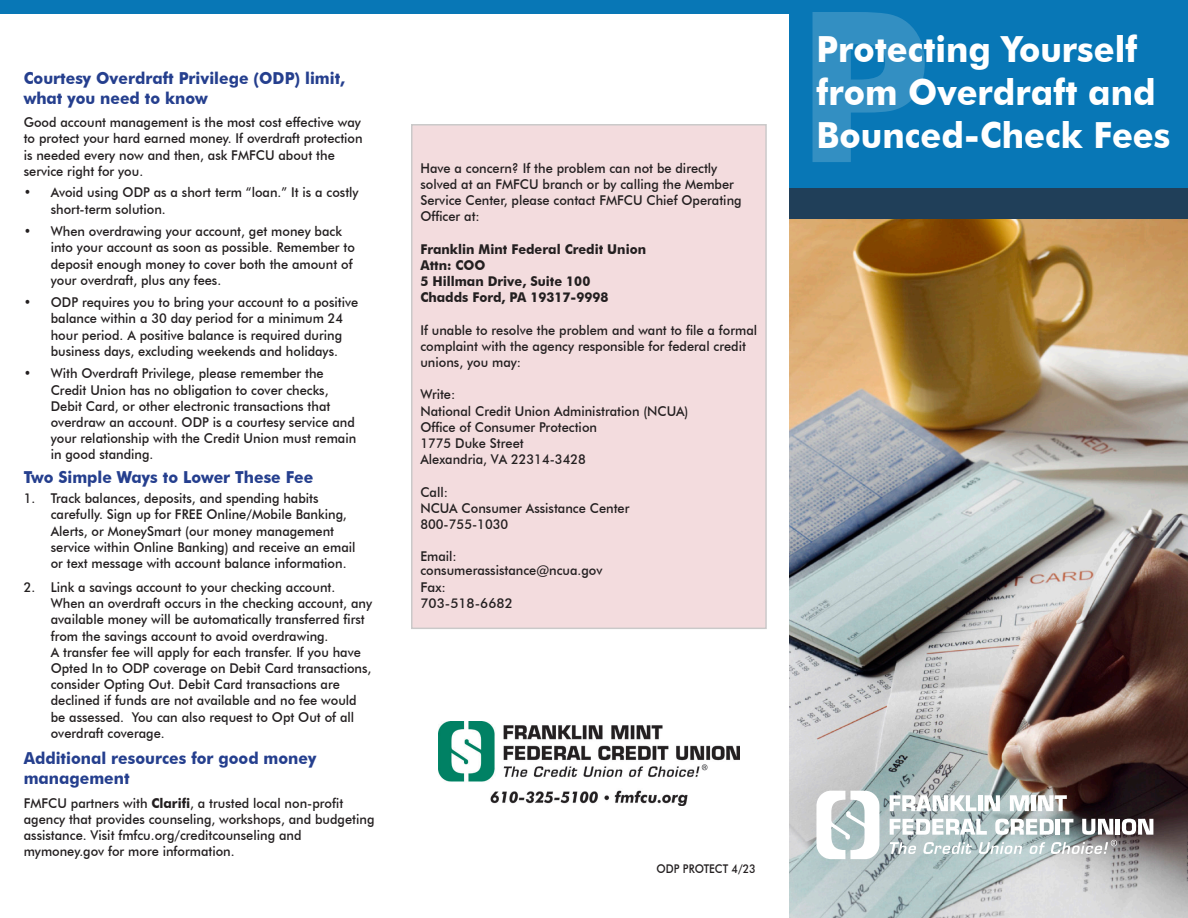
<style>
.page{position:relative;width:1188px;height:918px;background:#fff}
.page>*{position:absolute;margin:0;border:0;box-sizing:border-box;transform-origin:0 0}
.t1{font:700 210px "Futura BT";color:#fff}
.t2{font:700 36px/43.2px "Futura BT";color:#fff;scale:.95 1}
.t3{font:700 16.5px/19.8px "Futura BT";color:#253f8e;scale:.95 1}
.t4{font:500 13.5px/16.2px "Futura BT";color:#231f20;scale:.95 1}
.t5{font:700 13.5px "Futura BT";color:#231f20;scale:.95 1}
.t6{font:500 13.5px "Futura BT";color:#231f20}
.t7{font:500 12px "Futura BT";color:#231f20;scale:.9 1}
.s1{font-weight:700}
</style>
<div class="page">
<div style="left:0;top:0;width:1188px;height:14px;background:#0877b6"></div>
<div style="left:412px;top:125px;width:354px;height:503px;background:#f3dcde"></div>
<div style="left:790px;top:0;width:398px;height:188px;background:#0877b6"></div>
<div style="left:790px;top:188px;width:398px;height:32px;background:#203f59"></div>
<img style="left:790px;top:220px;width:398px;height:698px">
<svg style="left:890px;top:795px;width:86px;height:16px"></svg>
<hr style="left:978px;top:795px;width:4px;height:16px;background:#fff">
<svg style="left:985px;top:795px;width:15px;height:16px"></svg>
<svg style="left:1010px;top:795px;width:19px;height:16px"></svg>
<hr style="left:1031px;top:795px;width:4px;height:16px;background:#fff">
<svg style="left:1038px;top:795px;width:29px;height:16px"></svg>
<svg style="left:890px;top:819px;width:263px;height:35px"></svg>
<svg style="left:816px;top:791px;width:63px;height:68px"></svg>
<img style="left:438px;top:721px;width:301px;height:84px">
<p class="t3" style="left:24px;top:68px;width:340px">Courtesy Overdraft Privilege (ODP) limit, what you need to know</p>
<p class="t4" style="left:24px;top:114px;width:358px">Good account management is the most cost effective way to protect your hard earned money. If overdraft protection is needed every now and then, ask FMFCU about the service right for you.</p>
<p class="t4" style="left:51px;top:184px;width:326px;text-indent:-27px">• Avoid using ODP as a short term “loan.” It is a costly short-term solution.</p>
<p class="t4" style="left:51px;top:223px;width:322px;text-indent:-27px">• When overdrawing your account, get money back into your account as soon as possible. Remember to deposit enough money to cover both the amount of your overdraft, plus any fees.</p>
<p class="t4" style="left:51px;top:294px;width:325px;text-indent:-27px">• ODP requires you to bring your account to a positive balance within a 30 day period for a minimum 24 hour period. A positive balance is required during business days, excluding weekends and holidays.</p>
<p class="t4" style="left:51px;top:365px;width:323px;text-indent:-27px">• With Overdraft Privilege, please remember the Credit Union has no obligation to cover checks, Debit Card, or other electronic transactions that overdraw an account. ODP is a courtesy service and your relationship with the Credit Union must remain in good standing.</p>
<p class="t3" style="left:24px;top:467px;width:306px">Two Simple Ways to Lower These Fee</p>
<p class="t4" style="left:51px;top:490px;width:322px;text-indent:-27px">1. Track balances, deposits, and spending habits carefully. Sign up for FREE Online/Mobile Banking, Alerts, or MoneySmart (our money management service within Online Banking) and receive an email or text message with account balance information.</p>
<p class="t4" style="left:51px;top:579px;width:340px;text-indent:-27px">2. Link a savings account to your checking account.<br>When an overdraft occurs in the checking account, any available money will be automatically transferred first from the savings account to avoid overdrawing.<br>A transfer fee will apply for each transfer. If you have Opted In to ODP coverage on Debit Card transactions, consider Opting Out. Debit Card transactions are declined if funds are not available and no fee would be assessed. You can also request to Opt Out of all overdraft coverage.</p>
<p class="t3" style="left:24px;top:749px;width:310px">Additional resources for good money management</p>
<p class="t4" style="left:24px;top:795px;width:371px">FMFCU partners with <span class="s1">Clarifi</span>, a trusted local non-profit agency that provides counseling, workshops, and budgeting assistance. Visit fmfcu.org/creditcounseling and</p>
<p class="t4" style="left:24px;top:843px;width:224px">mymoney.gov for more information.</p>
<p class="t4" style="left:420px;top:160px;width:340px">Have a concern? If the problem can not be directly solved at an FMFCU branch or by calling the Member Service Center, please contact FMFCU Chief Operating Officer at:</p>
<p class="t5" style="left:420px;top:241px;width:239px">Franklin Mint Federal Credit Union</p>
<p class="t5" style="left:420px;top:257px;width:70px">Attn: COO</p>
<p class="t5" style="left:420px;top:273px;width:180px">5 Hillman Drive, Suite 100</p>
<p class="t5" style="left:420px;top:289px;width:199px">Chadds Ford, PA 19317-9998</p>
<p class="t4" style="left:420px;top:322px;width:356px">If unable to resolve the problem and want to file a formal complaint with the agency responsible for federal credit unions, you may:</p>
<p class="t4" style="left:420px;top:386px;width:38px">Write:</p>
<p class="t4" style="left:420px;top:403px;width:284px">National Credit Union Administration (NCUA)</p>
<p class="t4" style="left:420px;top:419px;width:187px">Office of Consumer Protection</p>
<p class="t4" style="left:420px;top:435px;width:110px">1775 Duke Street</p>
<p class="t4" style="left:420px;top:451px;width:176px">Alexandria, VA 22314-3428</p>
<p class="t4" style="left:420px;top:484px;width:31px">Call:</p>
<p class="t4" style="left:420px;top:500px;width:222px">NCUA Consumer Assistance Center</p>
<p class="t4" style="left:420px;top:516px;width:94px">800-755-1030</p>
<p class="t4" style="left:420px;top:548px;width:40px">Email:</p>
<p class="t4" style="left:420px;top:562px;width:193px">consumerassistance@ncua.gov</p>
<p class="t6" style="left:420px;top:579px;width:27px">Fax:</p>
<p class="t6" style="left:420px;top:595px;width:94px">703-518-6682</p>
<p class="t7" style="left:657px;top:862px;width:112px">ODP PROTECT 4/23</p>
<h1 class="t1" style="left:796px;top:-40px;width:135px">P</h1>
<p class="t2" style="left:816px;top:27px;width:374px">Protecting Yourself from Overdraft and<br>Bounced-Check Fees</p>
</div>
